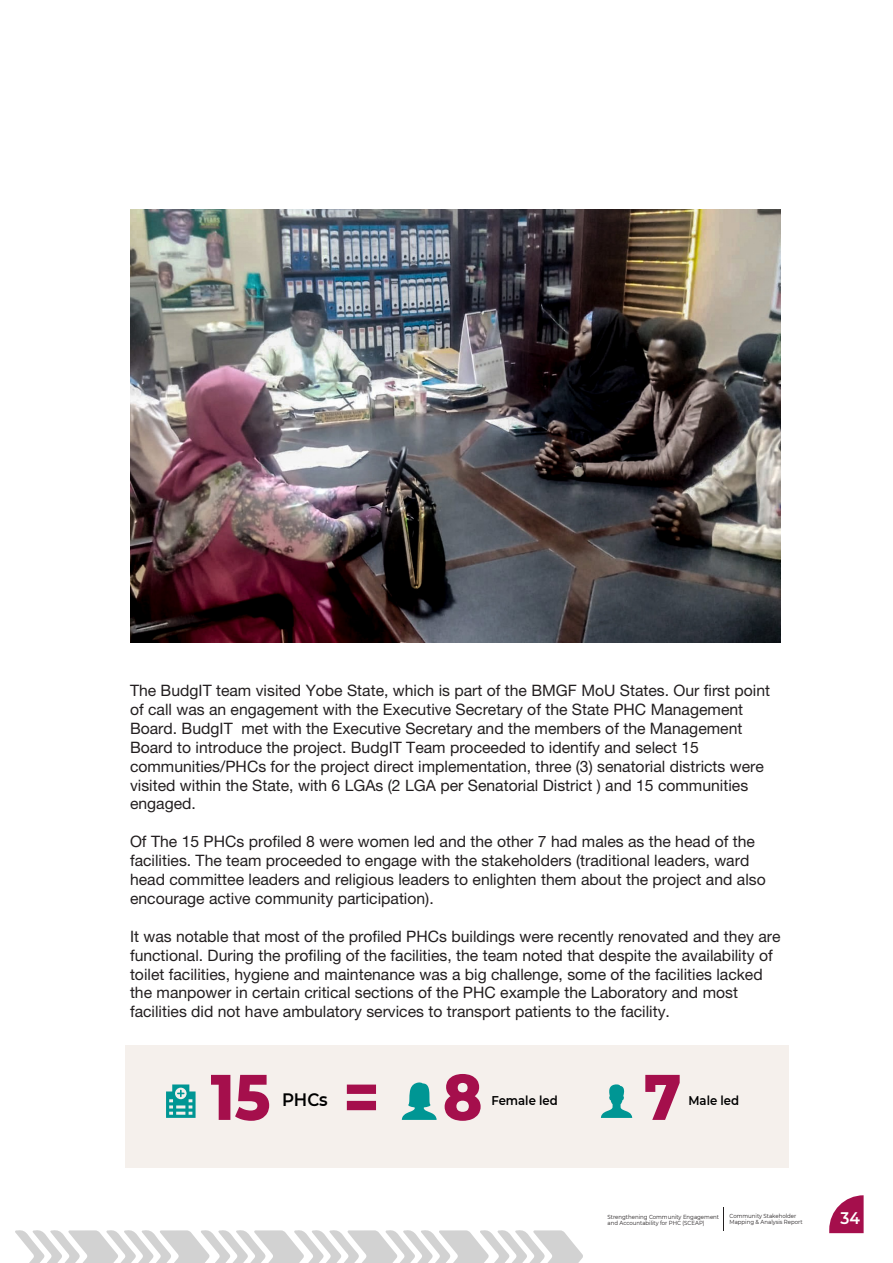
<style>
.page{position:relative;width:893px;height:1263px;background:#fff}
.page>*{position:absolute;margin:0;border:0;box-sizing:border-box;transform-origin:0 0}
.t1{font:800 64.35px "Montserrat";color:#a50f4c;scale:.92 1}
.t2{font:600 18px "Montserrat";color:#000;scale:.92 1}
.t3{font:600 16.8px "Montserrat";color:#fff;scale:.92 1}
.t4{font:15.75px/18.9px "Helvetica Neue LT Pro";color:#231f20}
.t5{font:600 12.75px "Montserrat";color:#000;scale:.92 1}
.t6{font:5.85px/6px "Montserrat";color:#231f20;scale:.92 1}
</style>
<div class="page">
<img style="left:130px;top:210px;width:650px;height:432px">
<svg style="left:829px;top:1195px;width:35px;height:38px"></svg>
<svg style="left:15px;top:1230px;width:568px;height:33px"></svg>
<div style="left:126px;top:1046px;width:663px;height:122px;background:#f5f0ec"></div>
<svg style="left:166px;top:1084px;width:30px;height:34px"></svg>
<svg style="left:402px;top:1082px;width:35px;height:38px"></svg>
<svg style="left:601px;top:1084px;width:31px;height:34px"></svg>
<p class="t4" style="left:130px;top:681px;width:642px">The BudgIT team visited Yobe State, which is part of the BMGF MoU States. Our first point of call was an engagement with the Executive Secretary of the State PHC Management Board. BudgIT met with the Executive Secretary and the members of the Management Board to introduce the project. BudgIT Team proceeded to identify and select 15 communities/PHCs for the project direct implementation, three (3) senatorial districts were visited within the State, with 6 LGAs (2 LGA per Senatorial District ) and 15 communities engaged.</p>
<p class="t4" style="left:130px;top:832px;width:637px">Of The 15 PHCs profiled 8 were women led and the other 7 had males as the head of the facilities. The team proceeded to engage with the stakeholders (traditional leaders, ward head committee leaders and religious leaders to enlighten them about the project and also encourage active community participation).</p>
<p class="t4" style="left:130px;top:926px;width:652px">It was notable that most of the profiled PHCs buildings were recently renovated and they are functional. During the profiling of the facilities, the team noted that despite the availability of toilet facilities, hygiene and maintenance was a big challenge, some of the facilities lacked the manpower in certain critical sections of the PHC example the Laboratory and most facilities did not have ambulatory services to transport patients to the facility.</p>
<h1 class="t1" style="left:211px;top:1050px;width:67px">15</h1>
<p class="t2" style="left:282px;top:1087px;width:51px">PHCs</p>
<h1 class="t1" style="left:343px;top:1050px;width:153px">= 8</h1>
<p class="t5" style="left:491px;top:1092px;width:74px">Female led</p>
<h1 class="t1" style="left:644px;top:1050px;width:42px">7</h1>
<p class="t5" style="left:688px;top:1091px;width:57px">Male led</p>
<p class="t6" style="left:607px;top:1213px;width:123px">Strengthening Community Engagement and Accountability for PHC (SCEAP)</p>
<p class="t3" style="left:840px;top:1206px;width:23px">34</p>
<p class="t6" style="left:729px;top:1213px;width:81px">Community Stakeholder<br>Mapping &amp; Analysis Report</p>
</div>
